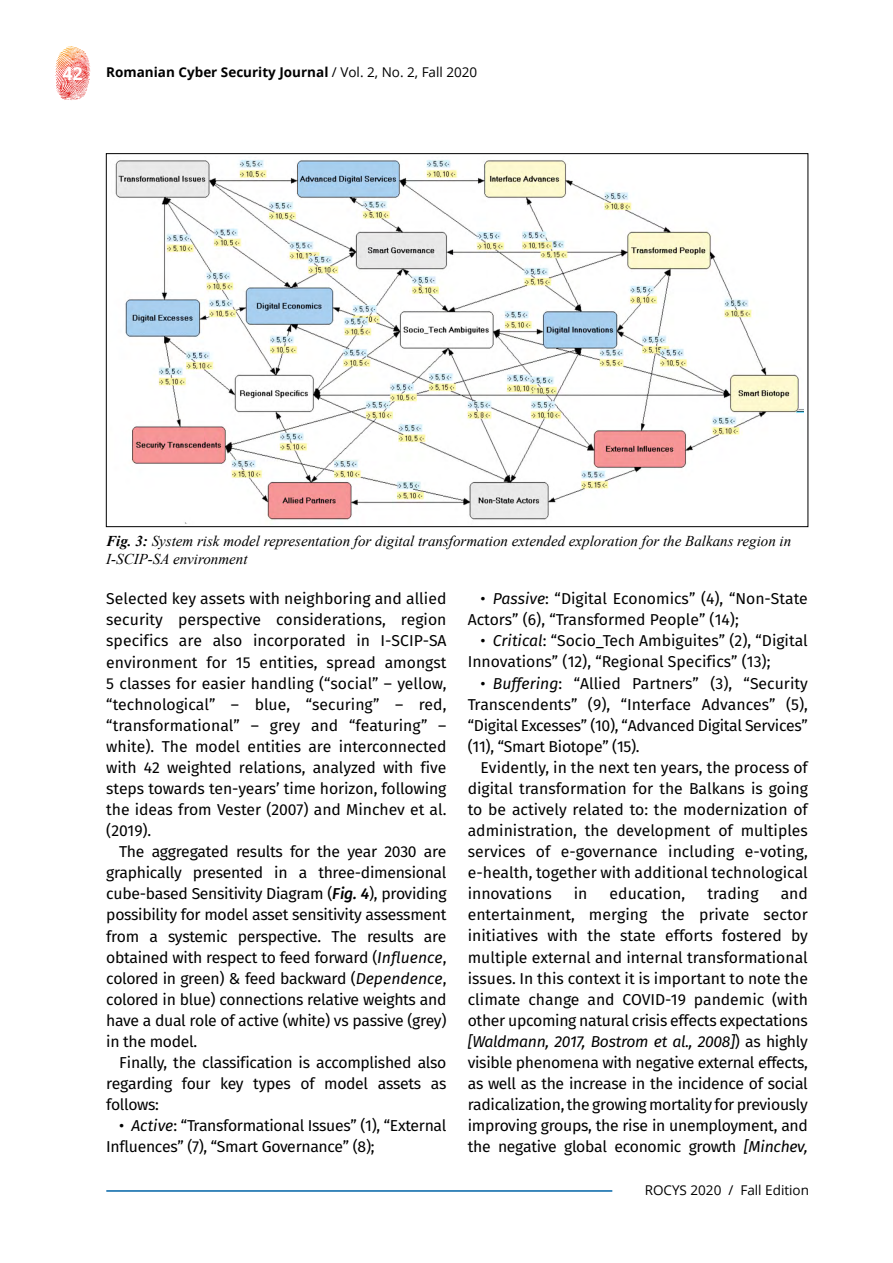
<style>
.page{position:relative;width:893px;height:1263px;background:#fff}
.page>*{position:absolute;margin:0;border:0;box-sizing:border-box;transform-origin:0 0}
.t1{font:700 18px "Open Sans";color:#fff}
.t2{font:15.75px/21px "Fira Sans";letter-spacing:-.02em;color:#000;text-align:justify}
.t3{font:15.75px/21px "Fira Sans";color:#000}
.t4{font:italic 15px/18px "Times New Roman";color:#000}
.t5{font:700 13.5px "Open Sans";color:#000}
.t6{font:13.5px "Open Sans";color:#000}
.s1{font-weight:400}
.s2{font-weight:700}
.s3{font-weight:500;font-style:italic}
.s4{font-style:italic}
</style>
<div class="page">
<svg style="left:62px;top:46px;width:23px;height:6px"></svg>
<hr style="left:106px;top:1190px;width:506px;height:2px;background:#0063a7">
<img style="left:115px;top:159px;width:689px;height:365px">
<p class="t1" style="left:62px;top:60px;width:22px">42</p>
<p class="t5" style="left:106px;top:63px;width:373px">Romanian Cyber Security Journal <span class="s1">/ Vol. 2, No. 2, Fall 2020</span></p>
<p class="t4" style="left:106px;top:532px;width:686px"><span class="s2">Fig. 3:</span> System risk model representation for digital transformation extended exploration for the Balkans region in<br>I-SCIP-SA environment</p>
<p class="t2" style="left:106px;top:589px;width:342px">Selected key assets with neighboring and allied security perspective considerations, region specifics are also incorporated in I-SCIP-SA environment for 15 entities, spread amongst 5 classes for easier handling (“social” – yellow, “technological” – blue, “securing” – red, “transformational” – grey and “featuring” – white). The model entities are interconnected with 42 weighted relations, analyzed with five steps towards ten-years’ time horizon, following the ideas from Vester (2007) and Minchev et al. (2019).</p>
<p class="t2" style="left:106px;top:842px;width:342px;text-indent:13px">The aggregated results for the year 2030 are graphically presented in a three-dimensional cube-based Sensitivity Diagram (<span class="s3">Fig. 4</span>), providing possibility for model asset sensitivity assessment from a systemic perspective. The results are obtained with respect to feed forward (<span class="s4">Influence</span>, colored in green) &amp; feed backward (<span class="s4">Dependence</span>, colored in blue) connections relative weights and have a dual role of active (white) vs passive (grey) in the model.</p>
<p class="t2" style="left:106px;top:1053px;width:342px;text-indent:13px">Finally, the classification is accomplished also regarding four key types of model assets as follows:</p>
<p class="t2" style="left:106px;top:1116px;width:342px;text-indent:13px">• <span class="s4">Active</span>: “Transformational Issues” (1), “External<br>Influences” (7), “Smart Governance” (8);</p>
<p class="t3" style="left:468px;top:589px;width:342px;text-indent:13px">• <span class="s4">Passive</span>: “Digital Economics” (4), “Non-State<br>Actors” (6), “Transformed People” (14);</p>
<p class="t3" style="left:468px;top:631px;width:342px;text-indent:13px">• <span class="s4">Critical</span>: “Socio_Tech Ambiguites” (2), “Digital<br>Innovations” (12), “Regional Specifics” (13);</p>
<p class="t2" style="left:468px;top:674px;width:342px;text-indent:13px">• <span class="s4">Buffering</span>: “Allied Partners” (3), “Security Transcendents” (9), “Interface Advances” (5), “Digital Excesses” (10), “Advanced Digital Services” (11), “Smart Biotope” (15).</p>
<p class="t2" style="left:468px;top:758px;width:342px;text-indent:13px">Evidently, in the next ten years, the process of digital transformation for the Balkans is going to be actively related to: the modernization of administration, the development of multiples services of e-governance including e-voting, e-health, together with additional technological innovations</p>
<p class="t2" style="left:574px;top:884px;width:15px">in</p>
<p class="t3" style="left:610px;top:884px;width:77px">education,</p>
<p class="t3" style="left:707px;top:884px;width:53px">trading</p>
<p class="t2" style="left:468px;top:884px;width:342px;text-indent:313px">and entertainment, merging the private sector initiatives with the state efforts fostered by multiple external and internal transformational issues. In this context it is important to note the climate change and COVID-19 pandemic (with other upcoming natural crisis effects expectations <span class="s4">[Waldmann, 2017, Bostrom et al., 2008]</span>) as highly visible phenomena with negative external effects, as well as the increase in the incidence of social radicalization, the growing mortality for previously improving groups, the rise in unemployment, and the negative global economic growth <span class="s4">[Minchev,</span></p>
<p class="t6" style="left:645px;top:1180px;width:166px">ROCYS 2020 / Fall Edition</p>
</div>
